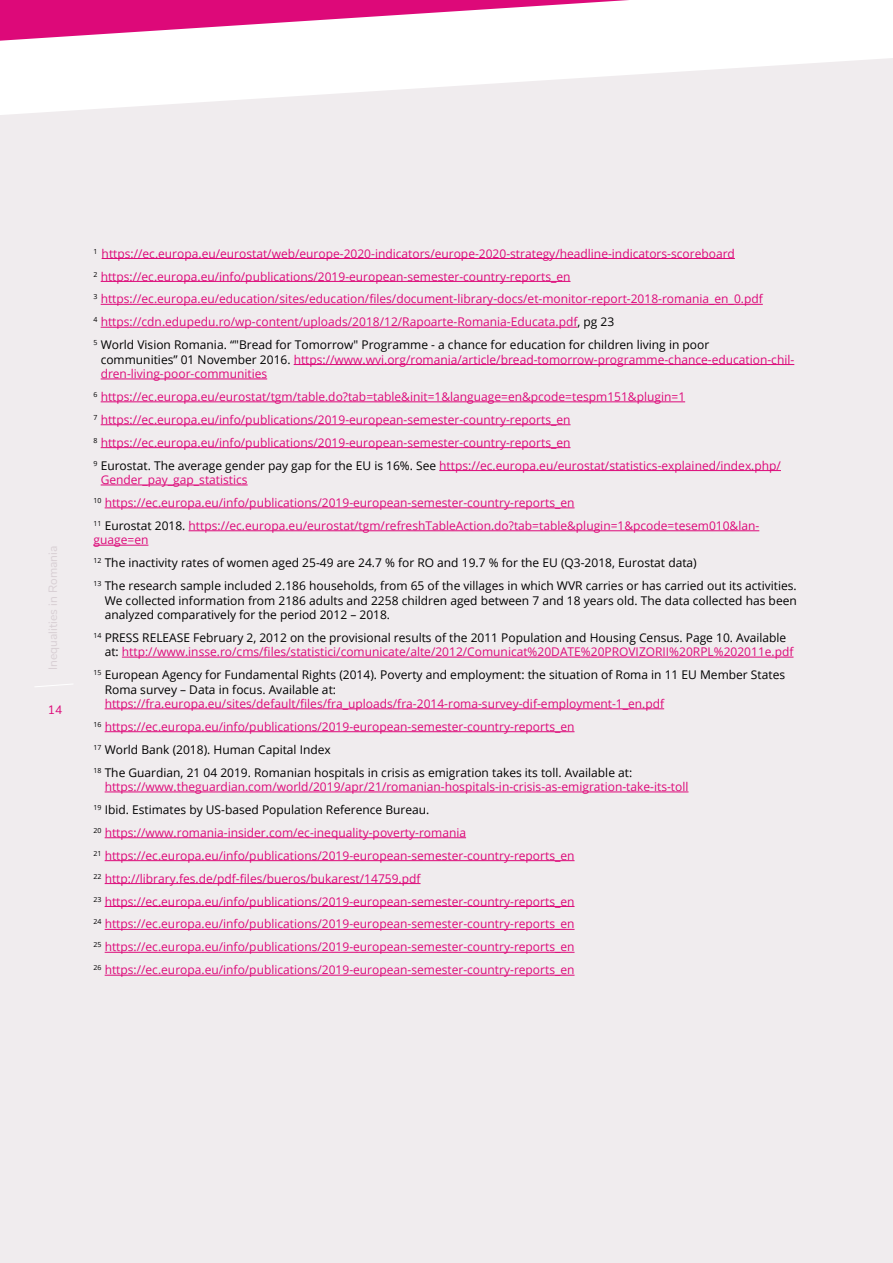
<style>
.page{position:relative;width:893px;height:1263px;background:#fff}
.page>*{position:absolute;margin:0;border:0;box-sizing:border-box;transform-origin:0 0}
.t1{font:12px/14.4px "Open Sans";color:#dd0979}
.t2{font:12px/14.4px "Open Sans";color:#000}
.t3{font:12px "Nunito";color:#d8cfd4}
.t4{font:12px "Nunito";color:#dd0979}
.s1{color:#000}
.s2{color:#dd0979}
</style>
<div class="page">
<svg style="left:0;top:0;width:629px;height:41px"></svg>
<div style="left:0;top:58px;width:893px;height:1205px;background:#f0ecee"></div>
<hr style="left:102px;top:258px;width:633px;height:1px;background:#dd0979">
<hr style="left:101px;top:281px;width:470px;height:1px;background:#dd0979">
<hr style="left:101px;top:304px;width:662px;height:1px;background:#dd0979">
<hr style="left:101px;top:327px;width:476px;height:1px;background:#dd0979">
<hr style="left:294px;top:364px;width:500px;height:1px;background:#dd0979">
<hr style="left:101px;top:379px;width:166px;height:1px;background:#dd0979">
<hr style="left:101px;top:401px;width:584px;height:1px;background:#dd0979">
<hr style="left:101px;top:424px;width:470px;height:1px;background:#dd0979">
<hr style="left:101px;top:447px;width:470px;height:1px;background:#dd0979">
<hr style="left:439px;top:470px;width:342px;height:1px;background:#dd0979">
<hr style="left:101px;top:485px;width:147px;height:1px;background:#dd0979">
<hr style="left:105px;top:508px;width:470px;height:1px;background:#dd0979">
<hr style="left:189px;top:530px;width:570px;height:1px;background:#dd0979">
<hr style="left:94px;top:545px;width:54px;height:1px;background:#dd0979">
<hr style="left:122px;top:657px;width:671px;height:1px;background:#dd0979">
<hr style="left:105px;top:708px;width:559px;height:1px;background:#dd0979">
<hr style="left:105px;top:731px;width:470px;height:1px;background:#dd0979">
<hr style="left:105px;top:792px;width:583px;height:1px;background:#dd0979">
<hr style="left:105px;top:837px;width:361px;height:1px;background:#dd0979">
<hr style="left:105px;top:860px;width:470px;height:1px;background:#dd0979">
<hr style="left:105px;top:883px;width:316px;height:1px;background:#dd0979">
<hr style="left:105px;top:906px;width:470px;height:1px;background:#dd0979">
<hr style="left:105px;top:929px;width:470px;height:1px;background:#dd0979">
<hr style="left:105px;top:952px;width:470px;height:1px;background:#dd0979">
<hr style="left:105px;top:975px;width:470px;height:1px;background:#dd0979">
<svg style="left:34px;top:683px;width:40px;height:5px"></svg>
<p class="t3" style="left:44px;top:670px;width:126px;rotate:-90deg">Inequalities in Romania</p>
<p class="t4" style="left:48px;top:701px;width:16px">14</p>
<p class="t1" style="left:94px;top:246px;width:643px"><sup>1</sup> https://ec.europa.eu/eurostat/web/europe-2020-indicators/europe-2020-strategy/headline-indicators-scoreboard</p>
<p class="t1" style="left:94px;top:269px;width:478px"><sup>2</sup> https://ec.europa.eu/info/publications/2019-european-semester-country-reports_en</p>
<p class="t1" style="left:94px;top:292px;width:671px"><sup>3</sup> https://ec.europa.eu/education/sites/education/files/document-library-docs/et-monitor-report-2018-romania_en_0.pdf</p>
<p class="t1" style="left:94px;top:314px;width:522px"><sup>4</sup> https://cdn.edupedu.ro/wp-content/uploads/2018/12/Rapoarte-Romania-Educata.pdf<span class="s1">, pg 23</span></p>
<p class="t2" style="left:101px;top:337px;width:695px;text-indent:-7px"><sup>5</sup> World Vision Romania. “"Bread for Tomorrow" Programme - a chance for education for children living in poor<br>communities” 01 November 2016. <span class="s2">https://www.wvi.org/romania/article/bread-tomorrow-programme-chance-education-chil&shy;dren-living-poor-communities</span></p>
<p class="t1" style="left:94px;top:389px;width:593px"><sup>6</sup> https://ec.europa.eu/eurostat/tgm/table.do?tab=table&amp;init=1&amp;language=en&amp;pcode=tespm151&amp;plugin=1</p>
<p class="t1" style="left:94px;top:412px;width:478px"><sup>7</sup> https://ec.europa.eu/info/publications/2019-european-semester-country-reports_en</p>
<p class="t1" style="left:94px;top:435px;width:478px"><sup>8</sup> https://ec.europa.eu/info/publications/2019-european-semester-country-reports_en</p>
<p class="t1" style="left:101px;top:458px;width:682px;text-indent:-7px"><sup>9</sup> <span class="s1">Eurostat. The average gender pay gap for the EU is 16%. See</span> https://ec.europa.eu/eurostat/statistics-explained/index.php/<br>Gender_pay_gap_statistics</p>
<p class="t1" style="left:94px;top:495px;width:482px"><sup>10</sup> https://ec.europa.eu/info/publications/2019-european-semester-country-reports_en</p>
<p class="t1" style="left:94px;top:518px;width:667px"><sup>11</sup> <span class="s1">Eurostat 2018.</span> https://ec.europa.eu/eurostat/tgm/refreshTableAction.do?tab=table&amp;plugin=1&amp;pcode=tesem010&amp;lan&shy;guage=en</p>
<p class="t2" style="left:94px;top:555px;width:605px"><sup>12</sup> The inactivity rates of women aged 25-49 are 24.7 % for RO and 19.7 % for the EU (Q3-2018, Eurostat data)</p>
<p class="t2" style="left:105px;top:578px;width:694px;text-align:justify;text-indent:-11px"><sup>13</sup> The research sample included 2.186 households, from 65 of the villages in which WVR carries or has carried out its activities.<br>We collected information from 2186 adults and 2258 children aged between 7 and 18 years old. The data collected has been analyzed comparatively for the period 2012 – 2018.</p>
<p class="t1" style="left:105px;top:630px;width:690px;text-indent:-11px"><sup>14</sup> <span class="s1">PRESS RELEASE February 2, 2012 on the provisional results of the 2011 Population and Housing Census. Page 10. Available at:</span> http://www.insse.ro/cms/files/statistici/comunicate/alte/2012/Comunicat%20DATE%20PROVIZORII%20RPL%202011e.pdf</p>
<p class="t2" style="left:105px;top:667px;width:682px;text-indent:-11px"><sup>15</sup> European Agency for Fundamental Rights (2014). Poverty and employment: the situation of Roma in 11 EU Member States<br>Roma survey – Data in focus. Available at: <span class="s2">https://fra.europa.eu/sites/default/files/fra_uploads/fra-2014-roma-survey-dif-employment-1_en.pdf</span></p>
<p class="t1" style="left:94px;top:719px;width:482px"><sup>16</sup> https://ec.europa.eu/info/publications/2019-european-semester-country-reports_en</p>
<p class="t2" style="left:94px;top:742px;width:239px"><sup>17</sup> World Bank (2018). Human Capital Index</p>
<p class="t1" style="left:105px;top:765px;width:585px;text-indent:-11px"><sup>18</sup> <span class="s1">The Guardian, 21 04 2019. Romanian hospitals in crisis as emigration takes its toll. Available at: </span>https://www.theguardian.com/world/2019/apr/21/romanian-hospitals-in-crisis-as-emigration-take-its-toll</p>
<p class="t2" style="left:94px;top:802px;width:337px"><sup>19</sup> Ibid. Estimates by US-based Population Reference Bureau.</p>
<p class="t1" style="left:94px;top:825px;width:374px"><sup>20</sup> https://www.romania-insider.com/ec-inequality-poverty-romania</p>
<p class="t1" style="left:94px;top:848px;width:482px"><sup>21</sup> https://ec.europa.eu/info/publications/2019-european-semester-country-reports_en</p>
<p class="t1" style="left:94px;top:871px;width:329px"><sup>22</sup> http://library.fes.de/pdf-files/bueros/bukarest/14759.pdf</p>
<p class="t1" style="left:94px;top:894px;width:482px"><sup>23</sup> https://ec.europa.eu/info/publications/2019-european-semester-country-reports_en</p>
<p class="t1" style="left:94px;top:917px;width:482px"><sup>24</sup> https://ec.europa.eu/info/publications/2019-european-semester-country-reports_en</p>
<p class="t1" style="left:94px;top:939px;width:482px"><sup>25</sup> https://ec.europa.eu/info/publications/2019-european-semester-country-reports_en</p>
<p class="t1" style="left:94px;top:962px;width:482px"><sup>26</sup> https://ec.europa.eu/info/publications/2019-european-semester-country-reports_en</p>
</div>
